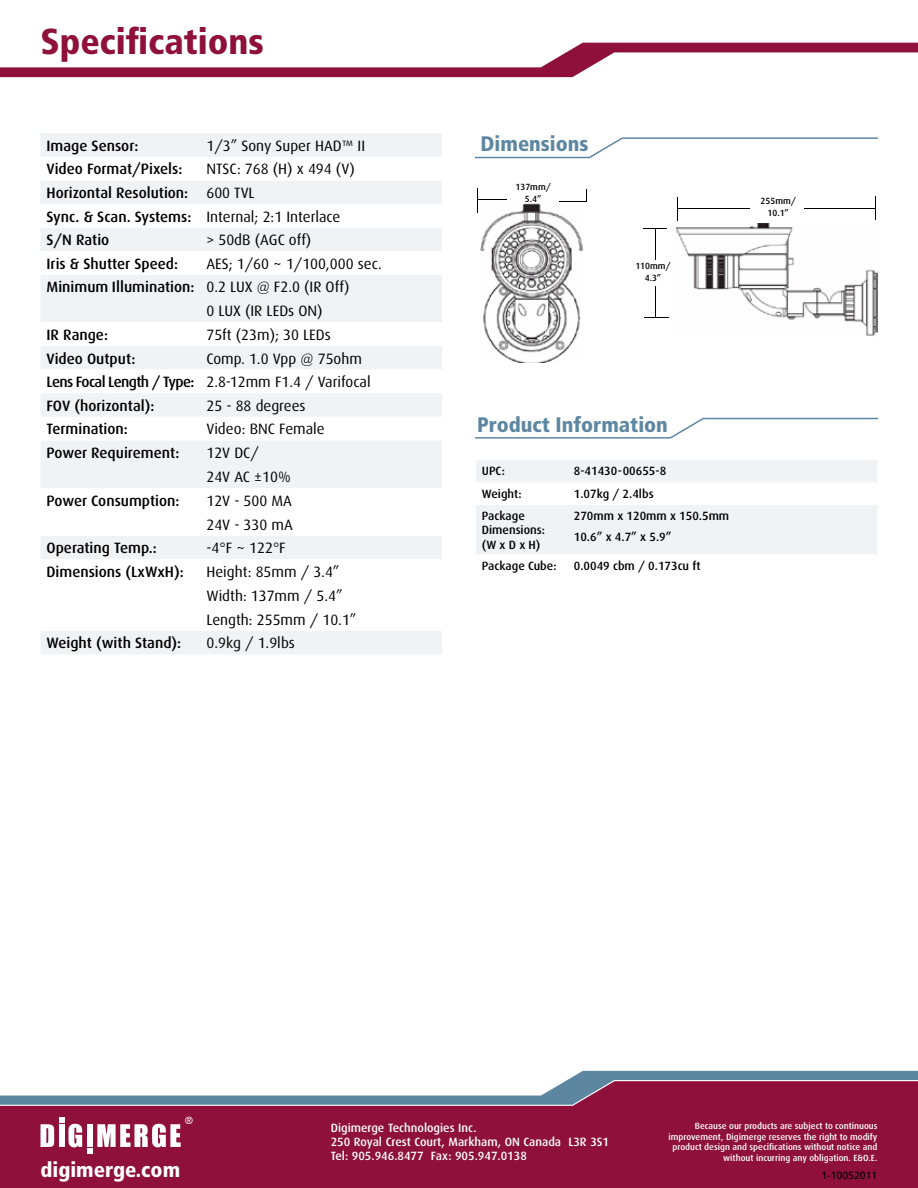
<style>
.page{position:relative;width:918px;height:1188px;background:#fff}
.page>*{position:absolute;margin:0;border:0;box-sizing:border-box;transform-origin:0 0}
.t1{font:900 condensed 36px "Frutiger";color:#8e103b}
.t2{font:900 condensed 21px "Frutiger";color:#5d87a1}
.t3{font:900 condensed 21px "Frutiger";color:#fff}
.t4{font:500 15px/23.5px "Dax";color:#000}
.t5{font:15px/24px "Dax";color:#000}
.t6{font:500 12px/14.2px "Dax";color:#000}
.t7{font:500 12px/14.4px "Dax";color:#fff}
.t8{font:10.5px "Frutiger";color:#000}
.t9{font:condensed 10.5px "Frutiger";color:#fff}
.t10{font:500 9px/10.5px "Dax";color:#fff;text-align:right}
.t11{font:500 9px/12px "Dax";color:#000;text-align:center}
.s1{font-weight:400}
.s2{font-weight:500}
</style>
<div class="page">
<div style="left:569px;top:1071px;width:349px;height:8px;background:#5d87a1"></div>
<svg style="left:0;top:1079px;width:918px;height:109px;background:#963157"></svg>
<svg style="left:0;top:43px;width:918px;height:34px"></svg>
<svg style="left:476px;top:460px;width:401px;height:94px"></svg>
<svg style="left:476px;top:417px;width:402px;height:22px"></svg>
<div style="left:41px;top:133px;width:401px;height:521px;background:#eff3f6"></div>
<svg style="left:41px;top:157px;width:401px;height:474px"></svg>
<svg style="left:41px;top:1118px;width:140px;height:35px"></svg>
<svg style="left:476px;top:137px;width:402px;height:22px"></svg>
<img style="left:677px;top:223px;width:201px;height:113px">
<svg style="left:477px;top:188px;width:1px;height:24px"></svg>
<hr style="left:477px;top:200px;width:30px;height:1px;background:#000">
<svg style="left:559px;top:189px;width:28px;height:13px"></svg>
<img style="left:480px;top:203px;width:103px;height:159px">
<svg style="left:677px;top:197px;width:1px;height:24px"></svg>
<hr style="left:678px;top:208px;width:72px;height:1px;background:#000">
<svg style="left:875px;top:196px;width:1px;height:24px"></svg>
<hr style="left:805px;top:208px;width:70px;height:1px;background:#000">
<svg style="left:644px;top:317px;width:24px;height:1px"></svg>
<hr style="left:655px;top:286px;width:1px;height:31px;background:#000">
<svg style="left:643px;top:228px;width:24px;height:1px"></svg>
<hr style="left:655px;top:229px;width:1px;height:30px;background:#000">
<h1 class="t1" style="left:40px;top:20px;width:225px">Specifications</h1>
<p class="t4" style="left:46px;top:134px;width:94px">Image Sensor:</p>
<p class="t5" style="left:206px;top:134px;width:160px">1/3” Sony Super HAD™ II</p>
<p class="t4" style="left:46px;top:158px;width:137px">Video Format/Pixels:</p>
<p class="t4" style="left:46px;top:158px;width:310px;text-indent:160px"><span class="s1">NTSC: 768 (H) x 494 (V)<br></span>Horizontal Resolution: <span class="s1">600 TVL<br></span>Sync. &amp; Scan. Systems: <span class="s1">Internal; 2:1 Interlace<br></span>S/N Ratio</p>
<p class="t5" style="left:206px;top:228px;width:106px">&gt; 50dB (AGC off)</p>
<p class="t4" style="left:46px;top:252px;width:133px">Iris &amp; Shutter Speed:</p>
<p class="t5" style="left:206px;top:252px;width:177px">AES; 1/60 ~ 1/100,000 sec.</p>
<p class="t4" style="left:46px;top:276px;width:304px">Minimum Illumination: <span class="s1">0.2 LUX @ F2.0 (IR Off)</span></p>
<p class="t5" style="left:206px;top:299px;width:118px">0 LUX (IR LEDs ON)</p>
<p class="t4" style="left:46px;top:323px;width:63px">IR Range:</p>
<p class="t5" style="left:206px;top:323px;width:126px">75ft (23m); 30 LEDs</p>
<p class="t4" style="left:46px;top:347px;width:90px">Video Output:</p>
<p class="t5" style="left:46px;top:347px;width:326px;line-height:23.5px;text-indent:160px">Comp. 1.0 Vpp @ 75ohm<br><span class="s2">Lens Focal Length / Type:</span> 2.8-12mm F1.4 / Varifocal<br><span class="s2">FOV (horizontal):</span></p>
<p class="t5" style="left:206px;top:394px;width:101px">25 - 88 degrees</p>
<p class="t4" style="left:46px;top:418px;width:83px">Termination:</p>
<p class="t5" style="left:206px;top:417px;width:120px">Video: BNC Female</p>
<p class="t4" style="left:46px;top:441px;width:135px">Power Requirement:</p>
<p class="t5" style="left:206px;top:441px;width:86px">12V DC/<br>24V AC ±10%</p>
<p class="t4" style="left:46px;top:489px;width:135px">Power Consumption:</p>
<p class="t5" style="left:206px;top:489px;width:88px">12V - 500 MA<br>24V - 330 mA</p>
<p class="t4" style="left:46px;top:536px;width:112px">Operating Temp.:</p>
<p class="t5" style="left:206px;top:536px;width:81px">-4°F ~ 122°F</p>
<p class="t4" style="left:46px;top:560px;width:139px">Dimensions (LxWxH):</p>
<p class="t5" style="left:206px;top:560px;width:152px">Height: 85mm / 3.4”<br>Width: 137mm / 5.4”<br>Length: 255mm / 10.1”</p>
<p class="t4" style="left:46px;top:631px;width:136px">Weight (with Stand):</p>
<p class="t5" style="left:206px;top:631px;width:90px">0.9kg / 1.9lbs</p>
<h2 class="t2" style="left:481px;top:131px;width:109px">Dimensions</h2>
<p class="t11" style="left:516px;top:180px;width:37px">137mm/<br>5.4”</p>
<p class="t11" style="left:635px;top:260px;width:37px">110mm/<br>4.3”</p>
<p class="t11" style="left:761px;top:195px;width:37px">255mm/<br>10.1”</p>
<h2 class="t2" style="left:477px;top:412px;width:192px">Product Information</h2>
<p class="t6" style="left:482px;top:464px;width:25px">UPC:</p>
<p class="t6" style="left:574px;top:464px;width:94px">8-41430-00655-8</p>
<p class="t6" style="left:482px;top:487px;width:41px">Weight:</p>
<p class="t6" style="left:574px;top:487px;width:81px">1.07kg / 2.4lbs</p>
<p class="t6" style="left:482px;top:509px;width:65px">Package<br>Dimensions: (W x D x H)</p>
<p class="t6" style="left:574px;top:506px;width:157px;line-height:21px">270mm x 120mm x 150.5mm<br>10.6” x 4.7” x 5.9”</p>
<p class="t6" style="left:482px;top:559px;width:76px">Package Cube:</p>
<p class="t6" style="left:574px;top:559px;width:128px">0.0049 cbm / 0.173cu ft</p>
<p class="t9" style="left:185px;top:1115px;width:10px">®</p>
<h2 class="t3" style="left:40px;top:1157px;width:141px">digimerge.com</h2>
<p class="t7" style="left:331px;top:1120px;width:280px">Digimerge Technologies Inc.<br>250 Royal Crest Court, Markham, ON Canada L3R 3S1<br>Tel: 905.946.8477 Fax: 905.947.0138</p>
<p class="t10" style="left:668px;top:1121px;width:211px">Because our products are subject to continuous improvement, Digimerge reserves the right to modify product design and specifications without notice and without incurring any obligation. E&amp;O.E.</p>
<p class="t8" style="left:821px;top:1169px;width:58px">1-10052011</p>
</div>
